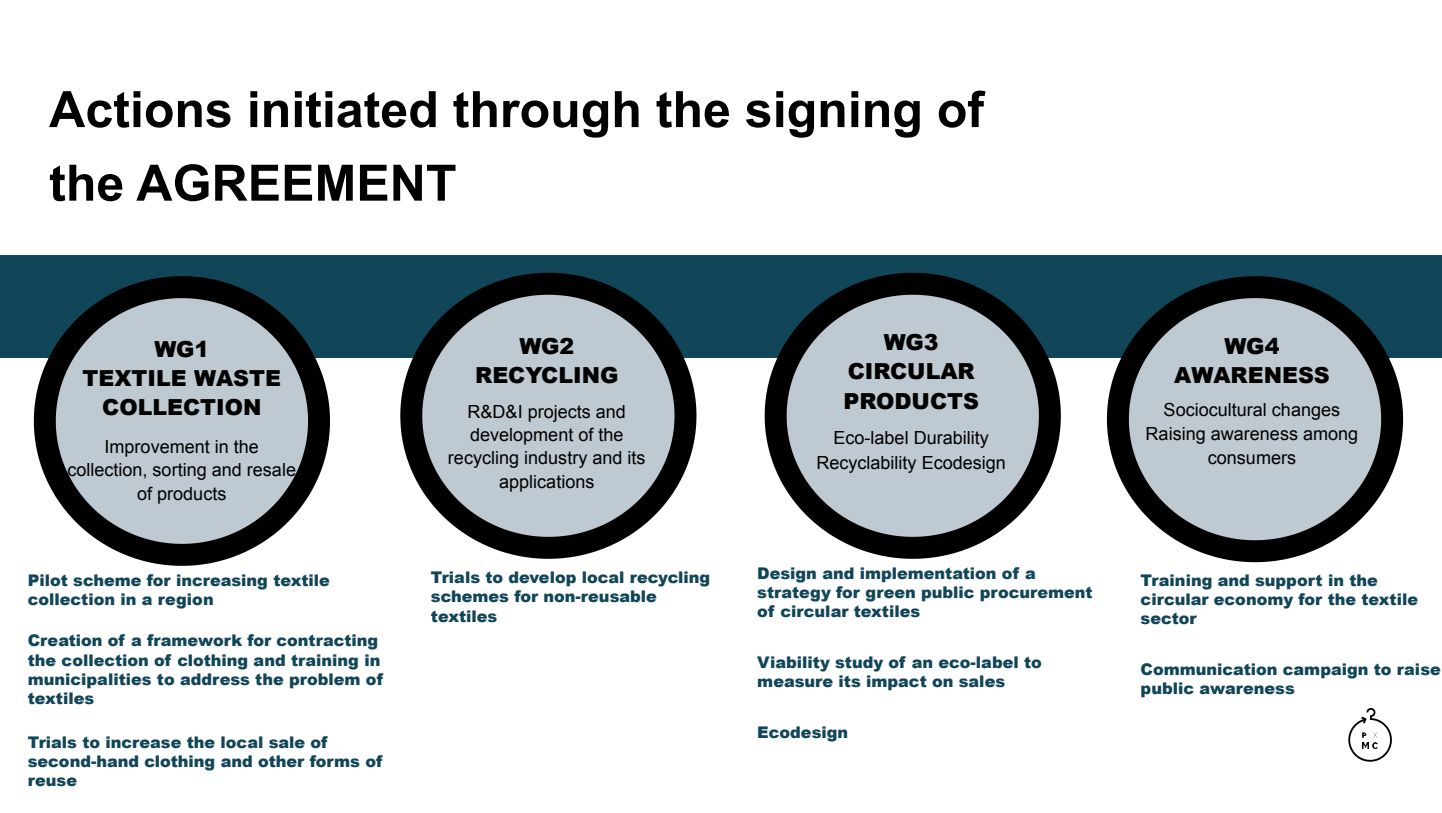
<style>
.page{position:relative;width:1442px;height:813px;background:#fff}
.page>*{position:absolute;margin:0;border:0;box-sizing:border-box;transform-origin:0 0}
.t1{font:700 50.1px/73.5px "Arial";color:#000}
.t2{font:900 22.05px/29.4px "Arial";color:#000;text-align:center}
.t3{font:18px/23.4px "Arial";color:#000;text-align:center}
.t4{font:900 16.05px/19.2px "Arial";color:#114558}
</style>
<div class="page">
<svg style="left:1348px;top:708px;width:43px;height:53px"></svg>
<div style="left:0;top:254px;width:1441px;height:103px;background:#114558"></div>
<svg style="left:23px;top:276px;width:318px;height:290px"></svg>
<svg style="left:389px;top:272px;width:318px;height:287px"></svg>
<svg style="left:753px;top:272px;width:318px;height:287px"></svg>
<svg style="left:1096px;top:276px;width:318px;height:287px"></svg>
<h1 class="t1" style="left:49px;top:74px;width:936px">Actions initiated through the signing of the AGREEMENT</h1>
<h2 class="t2" style="left:83px;top:334px;width:200px">WG1<br>TEXTILE WASTE<br>COLLECTION</h2>
<p class="t3" style="left:67px;top:435px;width:230px">Improvement in the collection, sorting and resale of products</p>
<p class="t4" style="left:28px;top:570px;width:303px">Pilot scheme for increasing textile collection in a region</p>
<p class="t4" style="left:28px;top:631px;width:356px">Creation of a framework for contracting the collection of clothing and training in municipalities to address the problem of textiles</p>
<p class="t4" style="left:28px;top:732px;width:356px">Trials to increase the local sale of second-hand clothing and other forms of reuse</p>
<h2 class="t2" style="left:475px;top:332px;width:145px;line-height:28.5px">WG2<br>RECYCLING</h2>
<p class="t3" style="left:448px;top:399px;width:199px">R&amp;D&amp;I projects and development of the recycling industry and its applications</p>
<h2 class="t2" style="left:843px;top:327px;width:137px">WG3<br>CIRCULAR<br>PRODUCTS</h2>
<p class="t3" style="left:816px;top:426px;width:191px;line-height:24.2px">Eco-label Durability<br>Recyclability Ecodesign</p>
<p class="t4" style="left:431px;top:567px;width:281px">Trials to develop local recycling schemes for non-reusable textiles</p>
<p class="t4" style="left:757px;top:563px;width:337px">Design and implementation of a strategy for green public procurement of circular textiles</p>
<p class="t4" style="left:757px;top:652px;width:286px">Viability study of an eco-label to measure its impact on sales</p>
<p class="t4" style="left:757px;top:722px;width:92px">Ecodesign</p>
<h2 class="t2" style="left:1174px;top:332px;width:157px;line-height:28.5px">WG4<br>AWARENESS</h2>
<p class="t3" style="left:1145px;top:397px;width:214px;line-height:24.2px">Sociocultural changes<br>Raising awareness among consumers</p>
<p class="t4" style="left:1140px;top:570px;width:279px">Training and support in the circular economy for the textile sector</p>
<p class="t4" style="left:1140px;top:659px;width:302px">Communication campaign to raise public awareness</p>
</div>
